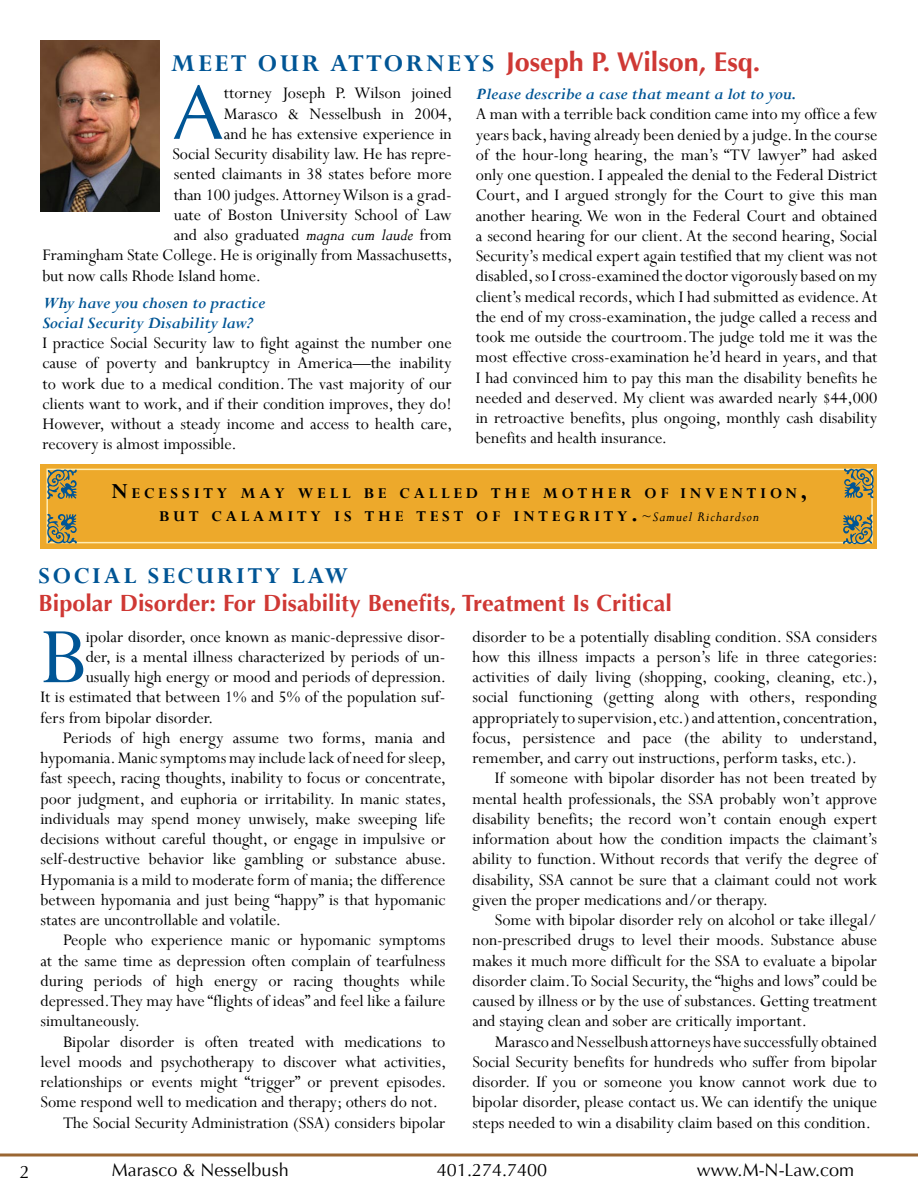
<style>
.page{position:relative;width:918px;height:1188px;background:#fff}
.page>*{position:absolute;margin:0;border:0;box-sizing:border-box;transform-origin:0 0}
.t1{font:88.65px "Perpetua";color:#005595}
.t2{font:77.1px "Optima";color:#005595}
.t3{font:700 27px "Optima";color:#cf3834}
.t4{font:700 25.5px "Perpetua";letter-spacing:.1em;color:#005595}
.t5{font:700 23.4px "Optima";color:#cf3834}
.t6{font:18px/20.2px "Perpetua";color:#000;text-align:justify}
.t7{font:italic 700 18px/20.2px "Perpetua";color:#005595}
.t8{font:18px "Optima";color:#000}
.t9{font:700 16.8px/22.5px "Perpetua";letter-spacing:.23em;color:#000;text-align:center}
.s1{font-family:"Perpetua";color:#005595}
.s2{font-style:italic}
.s3{font-size:24px}
.s4{font-weight:400;font-style:italic;font-size:15px}
</style>
<div class="page">
<hr style="left:0;top:1154px;width:918px;height:2px;background:#9a6632">
<img style="left:40px;top:41px;width:120px;height:170px">
<div style="left:40px;top:464px;width:838px;height:84px;background:#eda92b"></div>
<div style="left:46px;top:469px;width:827px;height:74px;border:2px solid #ffecb2"></div>
<svg style="left:47px;top:514px;width:30px;height:29px"></svg>
<svg style="left:843px;top:515px;width:30px;height:29px"></svg>
<svg style="left:844px;top:469px;width:30px;height:29px"></svg>
<svg style="left:47px;top:470px;width:30px;height:29px"></svg>
<h3 class="t3" style="left:171px;top:46px;width:591px"><span class="s1">MEET OUR ATTORNEYS</span> Joseph P. Wilson, Esq.</h3>
<h2 class="t2" style="left:172px;top:68px;width:53px">A</h2>
<p class="t6" style="left:224px;top:83px;width:229px">ttorney Joseph P. Wilson joined</p>
<p class="t6" style="left:224px;top:103px;width:230px">Marasco &amp; Nesselbush in 2004,</p>
<p class="t6" style="left:224px;top:123px;width:229px">and he has extensive experience in</p>
<p class="t6" style="left:172px;top:143px;width:281px">Social Security disability law. He has repre-</p>
<p class="t6" style="left:174px;top:164px;width:279px">sented claimants in 38 states before more</p>
<p class="t6" style="left:174px;top:184px;width:279px">than 100 judges.AttorneyWilson is a grad-</p>
<p class="t6" style="left:174px;top:204px;width:279px">uate of Boston University School of Law</p>
<p class="t6" style="left:174px;top:224px;width:279px">and also graduated <span class="s2">magna cum laude</span> from</p>
<p class="t6" style="left:42px;top:245px;width:412px">Framingham State College.He is originally from Massachusetts,</p>
<p class="t6" style="left:42px;top:265px;width:220px">but now calls Rhode Island home.</p>
<p class="t7" style="left:42px;top:292px;width:225px">Why have you chosen to practice<br>Social Security Disability law?</p>
<p class="t6" style="left:42px;top:332px;width:412px">I practice Social Security law to fight against the number one cause of poverty and bankruptcy in America—the inability to work due to a medical condition. The vast majority of our clients want to work, and if their condition improves, they do!<br>However, without a steady income and access to health care, recovery is almost impossible.</p>
<p class="t7" style="left:476px;top:84px;width:322px">Please describe a case that meant a lot to you.</p>
<p class="t6" style="left:476px;top:104px;width:403px">A man with a terrible back condition came into my office a few years back, having already been denied by a judge.In the course of the hour-long hearing, the man’s “TV lawyer” had asked only one question. I appealed the denial to the Federal District Court, and I argued strongly for the Court to give this man another hearing. We won in the Federal Court and obtained a second hearing for our client. At the second hearing, Social Security’s medical expert again testified that my client was not disabled,so Icross-examined the doctor vigorously based onmy client’s medical records, which I had submitted as evidence.At the end of my cross-examination, the judge called a recess and took me outside the courtroom.The judge told me it was the most effective cross-examination he’d heard in years, and that I had convinced him to pay this man the disability benefits he needed and deserved. My client was awarded nearly $44,000 in retroactive benefits, plus ongoing, monthly cash disability benefits and health insurance.</p>
<p class="t9" style="left:112px;top:482px;width:697px"><span class="s3">N</span>ECESSITY MAY WELL BE CALLED THE MOTHER OF INVENTION<span class="s3">,<br></span>BUT CALAMITY IS THE TEST OF INTEGRITY<span class="s3">.</span><span class="s4">~Samuel Richardson</span></p>
<h3 class="t4" style="left:39px;top:560px;width:311px">SOCIAL SECURITY LAW</h3>
<p class="t5" style="left:39px;top:590px;width:635px">Bipolar Disorder: For Disability Benefits, Treatment Is Critical</p>
<p class="t6" style="left:472px;top:626px;width:407px">disorder to be a potentially disabling condition. SSA considers how this illness impacts a person’s life in three categories: activities of daily living (shopping, cooking, cleaning, etc.), social functioning (getting along with others, responding appropriately to supervision,etc.)and attention,concentration, focus, persistence and pace (the ability to understand, remember, and carry out instructions, perform tasks, etc.).</p>
<p class="t6" style="left:472px;top:768px;width:406px;text-indent:22px">If someone with bipolar disorder has not been treated by mental health professionals, the SSA probably won’t approve disability benefits; the record won’t contain enough expert information about how the condition impacts the claimant’s ability to function. Without records that verify the degree of disability, SSA cannot be sure that a claimant could not work given the proper medications and/or therapy.</p>
<p class="t6" style="left:472px;top:910px;width:406px;text-indent:23px">Some with bipolar disorder rely on alcohol or take illegal/ non-prescribed drugs to level their moods. Substance abuse makes it much more difficult for the SSA to evaluate a bipolar disorder claim.To Social Security, the “highs and lows” could be caused by illness or by the use of substances. Getting treatment and staying clean and sober are critically important.</p>
<p class="t6" style="left:472px;top:1031px;width:406px;text-indent:22px">Marasco andNesselbush attorneys have successfully obtained Social Security benefits for hundreds who suffer from bipolar disorder. If you or someone you know cannot work due to bipolar disorder, please contact us.We can identify the unique steps needed to win a disability claim based on this condition.</p>
<h1 class="t1" style="left:40px;top:601px;width:47px">B</h1>
<p class="t6" style="left:86px;top:626px;width:361px">ipolar disorder, once known as manic-depressive disor-</p>
<p class="t6" style="left:86px;top:646px;width:361px">der, is a mental illness characterized by periods of un-</p>
<p class="t6" style="left:86px;top:667px;width:362px">usually high energy or mood and periods of depression.</p>
<p class="t6" style="left:41px;top:687px;width:406px">It is estimated that between 1% and 5% of the population suf-</p>
<p class="t6" style="left:41px;top:707px;width:174px">fers from bipolar disorder.</p>
<p class="t6" style="left:63px;top:727px;width:384px">Periods of high energy assume two forms, mania and</p>
<p class="t6" style="left:40px;top:748px;width:407px">hypomania.Manicsymptoms may include lack of need forsleep,</p>
<p class="t6" style="left:41px;top:768px;width:407px">fast speech, racing thoughts, inability to focus or concentrate,</p>
<p class="t6" style="left:41px;top:788px;width:407px">poor judgment, and euphoria or irritability. In manic states,</p>
<p class="t6" style="left:41px;top:808px;width:406px">individuals may spend money unwisely, make sweeping life</p>
<p class="t6" style="left:41px;top:829px;width:406px">decisions without careful thought, or engage in impulsive or</p>
<p class="t6" style="left:41px;top:849px;width:407px">self-destructive behavior like gambling or substance abuse.</p>
<p class="t6" style="left:41px;top:869px;width:407px">Hypomania is a mild to moderate form of mania; the difference</p>
<p class="t6" style="left:41px;top:889px;width:406px">between hypomania and just being “happy” is that hypomanic</p>
<p class="t6" style="left:41px;top:910px;width:242px">states are uncontrollable and volatile.</p>
<p class="t6" style="left:63px;top:930px;width:384px">People who experience manic or hypomanic symptoms</p>
<p class="t6" style="left:41px;top:950px;width:407px">at the same time as depression often complain of tearfulness</p>
<p class="t6" style="left:41px;top:970px;width:406px">during periods of high energy or racing thoughts while</p>
<p class="t6" style="left:41px;top:991px;width:406px">depressed.They may have “flights of ideas” and feel like a failure</p>
<p class="t6" style="left:41px;top:1011px;width:101px">simultaneously.</p>
<p class="t6" style="left:63px;top:1031px;width:384px">Bipolar disorder is often treated with medications to</p>
<p class="t6" style="left:41px;top:1051px;width:407px">level moods and psychotherapy to discover what activities,</p>
<p class="t6" style="left:41px;top:1072px;width:407px">relationships or events might “trigger” or prevent episodes.</p>
<p class="t6" style="left:41px;top:1092px;width:399px">Some respond well to medication and therapy; others do not.</p>
<p class="t6" style="left:63px;top:1112px;width:384px">The Social Security Administration (SSA) considers bipolar</p>
<p class="t8" style="left:20px;top:1161px;width:12px">2</p>
<p class="t8" style="left:112px;top:1159px;width:178px">Marasco &amp; Nesselbush</p>
<p class="t8" style="left:437px;top:1159px;width:112px">401.274.7400</p>
<p class="t8" style="left:697px;top:1159px;width:159px">www.m-n -law.com</p>
</div>
